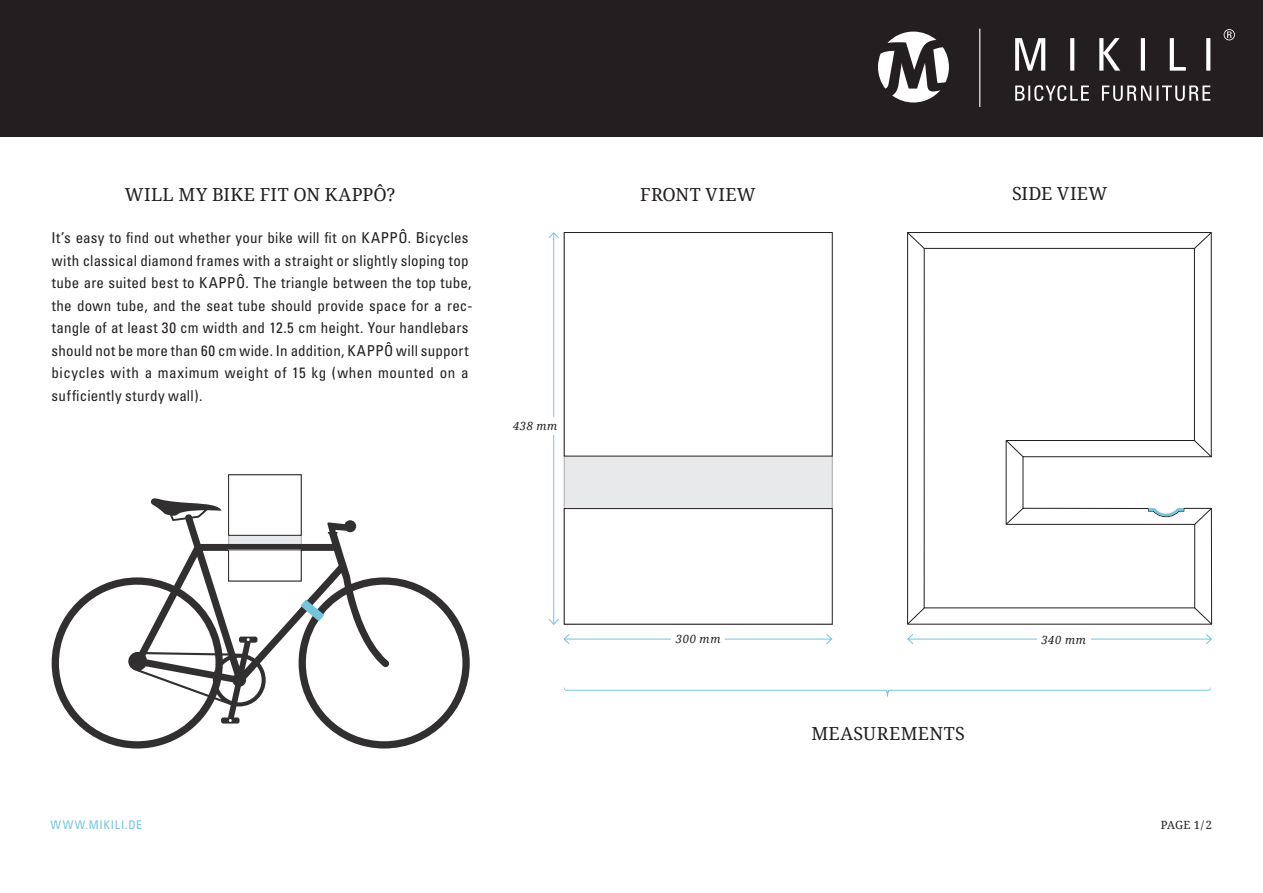
<style>
.page{position:relative;width:1263px;height:893px;background:#fff}
.page>*{position:absolute;margin:0;border:0;box-sizing:border-box;transform-origin:0 0}
.t1{font:18px "Droid Serif";letter-spacing:.02em;color:#231f20}
.t2{font:condensed 15px/22.5px "Univers LT Std";letter-spacing:.015em;color:#231f20}
.t3{font:condensed 12px "Univers LT Std";letter-spacing:.06em;color:#74c5dc}
.t4{font:italic 11.25px "Droid Serif";letter-spacing:.055em;color:#231f20}
.t5{font:11.25px "Droid Serif";color:#231f20}
</style>
<div class="page">
<svg style="left:907px;top:232px;width:305px;height:393px"></svg>
<div style="left:564px;top:232px;width:269px;height:393px;background:#e8e9ea;border:1px solid #a8a9ad"></div>
<div style="left:564px;top:509px;width:268px;height:115px;background:#fff"></div>
<div style="left:564px;top:508px;width:269px;height:116px;border:1px solid #231f20"></div>
<div style="left:564px;top:233px;width:268px;height:223px;background:#fff"></div>
<div style="left:564px;top:232px;width:269px;height:224px;border:1px solid #231f20"></div>
<hr style="left:564px;top:639px;width:268px;height:1px;background:#74c5dc">
<svg style="left:563px;top:634px;width:7px;height:10px"></svg>
<svg style="left:825px;top:634px;width:8px;height:10px"></svg>
<hr style="left:908px;top:639px;width:303px;height:1px;background:#74c5dc">
<svg style="left:907px;top:634px;width:7px;height:11px"></svg>
<svg style="left:1205px;top:634px;width:7px;height:11px"></svg>
<hr style="left:553px;top:233px;width:1px;height:391px;background:#74c5dc">
<svg style="left:548px;top:618px;width:11px;height:7px"></svg>
<svg style="left:548px;top:232px;width:11px;height:7px"></svg>
<svg style="left:52px;top:498px;width:418px;height:250px"></svg>
<svg style="left:299px;top:598px;width:26px;height:24px"></svg>
<div style="left:229px;top:475px;width:72px;height:60px;background:#fff"></div>
<div style="left:228px;top:474px;width:74px;height:62px;border:1px solid #231f20"></div>
<div style="left:229px;top:550px;width:72px;height:31px;background:#fff"></div>
<div style="left:228px;top:549px;width:74px;height:32px;border:1px solid #231f20"></div>
<div style="left:508px;top:417px;width:54px;height:18px;background:#fff"></div>
<div style="left:671px;top:629px;width:54px;height:18px;background:#fff"></div>
<div style="left:1037px;top:630px;width:53px;height:18px;background:#fff"></div>
<svg style="left:564px;top:687px;width:647px;height:10px"></svg>
<div style="left:0;top:0;width:1263px;height:136px;background:#231f20"></div>
<svg style="left:1015px;top:38px;width:195px;height:33px"></svg>
<svg style="left:1224px;top:29px;width:11px;height:11px"></svg>
<svg style="left:1015px;top:85px;width:195px;height:16px"></svg>
<svg style="left:878px;top:32px;width:71px;height:71px"></svg>
<hr style="left:979px;top:29px;width:1px;height:78px;background:#fff">
<p class="t1" style="left:125px;top:184px;width:272px">WILL MY BIKE FIT ON KAPPÔ?</p>
<p class="t1" style="left:640px;top:184px;width:117px">FRONT VIEW</p>
<p class="t1" style="left:1012px;top:184px;width:97px">SIDE VIEW</p>
<p class="t2" style="left:51px;top:226px;width:423px">It’s easy to find out whether your bike will fit on KAPPÔ. Bicycles with classical diamond frames with a straight or slightly sloping top tube are suited best to KAPPÔ. The triangle between the top tube, the down tube, and the seat tube should provide space for a rec&shy;tangle of at least 30 cm width and 12.5 cm height. Your handlebars should not be more than 60 cm wide. In addition, KAPPÔ will support bicycles with a maximum weight of 15 kg (when mounted on a sufficiently sturdy wall).</p>
<p class="t4" style="left:513px;top:420px;width:46px">438 mm</p>
<p class="t4" style="left:676px;top:632px;width:46px">300 mm</p>
<p class="t4" style="left:1041px;top:633px;width:46px">340 mm</p>
<p class="t1" style="left:811px;top:723px;width:155px">MEASUREMENTS</p>
<p class="t3" style="left:51px;top:817px;width:93px">WWW.MIKILI.DE</p>
<p class="t5" style="left:1161px;top:819px;width:53px">PAGE 1/ 2</p>
</div>
